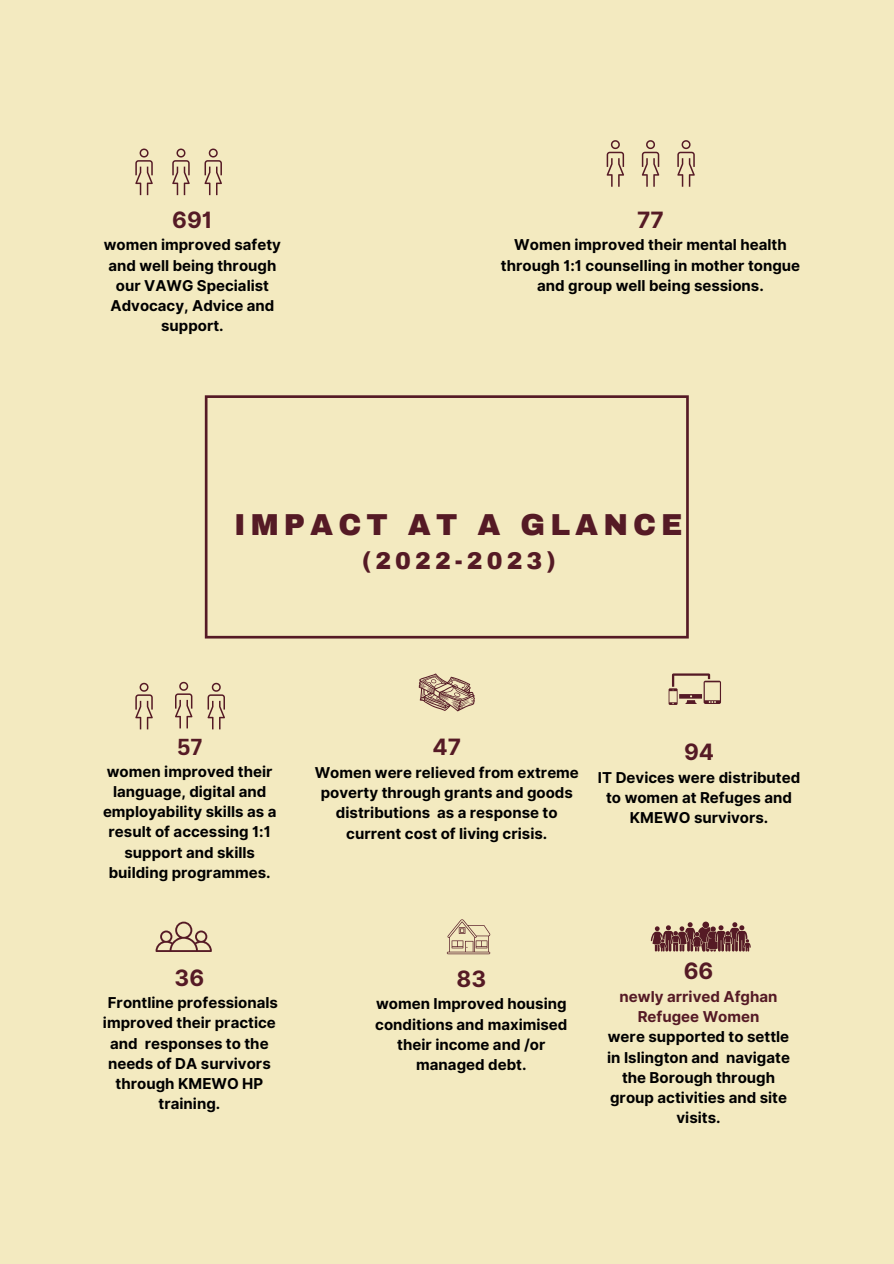
<style>
.page{position:relative;width:894px;height:1264px;background:#fff}
.page>*{position:absolute;margin:0;border:0;box-sizing:border-box;transform-origin:0 0}
.t1{font:900 29.7px "Archivo";letter-spacing:.17em;color:#551a25}
.t2{font:900 23.7px "Archivo";letter-spacing:.17em;color:#551a25}
.t3{font:700 22.5px "Inter";color:#551a25}
.t4{font:700 22.5px "Canva Sans";color:#551a25}
.t5{font:700 15px/20.2px "Inter";color:#000;text-align:center}
.t6{font:700 15px/20.2px "Inter";color:#551a25;text-align:center}
</style>
<div class="page">
<div style="left:0;top:0;width:893px;height:1263px;background:#f3eac0"></div>
<svg style="left:205px;top:395px;width:483px;height:243px"></svg>
<svg style="left:135px;top:148px;width:18px;height:47px"></svg>
<svg style="left:172px;top:148px;width:18px;height:47px"></svg>
<svg style="left:204px;top:148px;width:18px;height:47px"></svg>
<svg style="left:641px;top:140px;width:18px;height:47px"></svg>
<svg style="left:606px;top:140px;width:18px;height:47px"></svg>
<svg style="left:677px;top:140px;width:17px;height:47px"></svg>
<svg style="left:135px;top:682px;width:18px;height:47px"></svg>
<svg style="left:175px;top:682px;width:17px;height:46px"></svg>
<svg style="left:207px;top:682px;width:18px;height:47px"></svg>
<svg style="left:668px;top:673px;width:52px;height:32px"></svg>
<svg style="left:155px;top:921px;width:57px;height:31px"></svg>
<svg style="left:650px;top:921px;width:100px;height:30px"></svg>
<svg style="left:446px;top:919px;width:44px;height:35px"></svg>
<svg style="left:418px;top:673px;width:57px;height:38px"></svg>
<p class="t3" style="left:172px;top:206px;width:42px">691</p>
<p class="t5" style="left:104px;top:235px;width:178px">women improved safety and well being through our VAWG Specialist<br>Advocacy, Advice and support.</p>
<p class="t3" style="left:637px;top:206px;width:28px">77</p>
<p class="t5" style="left:500px;top:235px;width:301px">Women improved their mental health through 1:1 counselling in mother tongue and group well being sessions.</p>
<p class="t1" style="left:234px;top:508px;width:450px">IMPACT AT A GLANCE</p>
<p class="t2" style="left:362px;top:548px;width:195px">(2022-2023)</p>
<p class="t4" style="left:177px;top:731px;width:26px">57</p>
<p class="t5" style="left:103px;top:761px;width:175px">women improved their language, digital and employability skills as a result of accessing 1:1 support and skills building programmes.</p>
<p class="t3" style="left:174px;top:963px;width:31px">36</p>
<p class="t5" style="left:103px;top:992px;width:176px">Frontline professionals improved their practice and responses to the needs of DA survivors through KMEWO HP training.</p>
<p class="t3" style="left:432px;top:733px;width:30px">47</p>
<p class="t5" style="left:314px;top:762px;width:266px">Women were relieved from extreme poverty through grants and goods distributions as a response to current cost of living crisis.</p>
<p class="t3" style="left:683px;top:738px;width:32px">94</p>
<p class="t5" style="left:597px;top:767px;width:204px">IT Devices were distributed to women at Refuges and<br>KMEWO survivors.</p>
<p class="t3" style="left:456px;top:965px;width:31px">83</p>
<p class="t5" style="left:375px;top:993px;width:194px">women Improved housing conditions and maximised their income and /or managed debt.</p>
<h1 class="t3" style="left:683px;top:957px;width:31px">66</h1>
<p class="t6" style="left:619px;top:986px;width:159px">newly arrived Afghan<br>Refugee Women</p>
<p class="t5" style="left:607px;top:1026px;width:184px">were supported to settle in Islington and navigate the Borough through group activities and site visits.</p>
</div>
